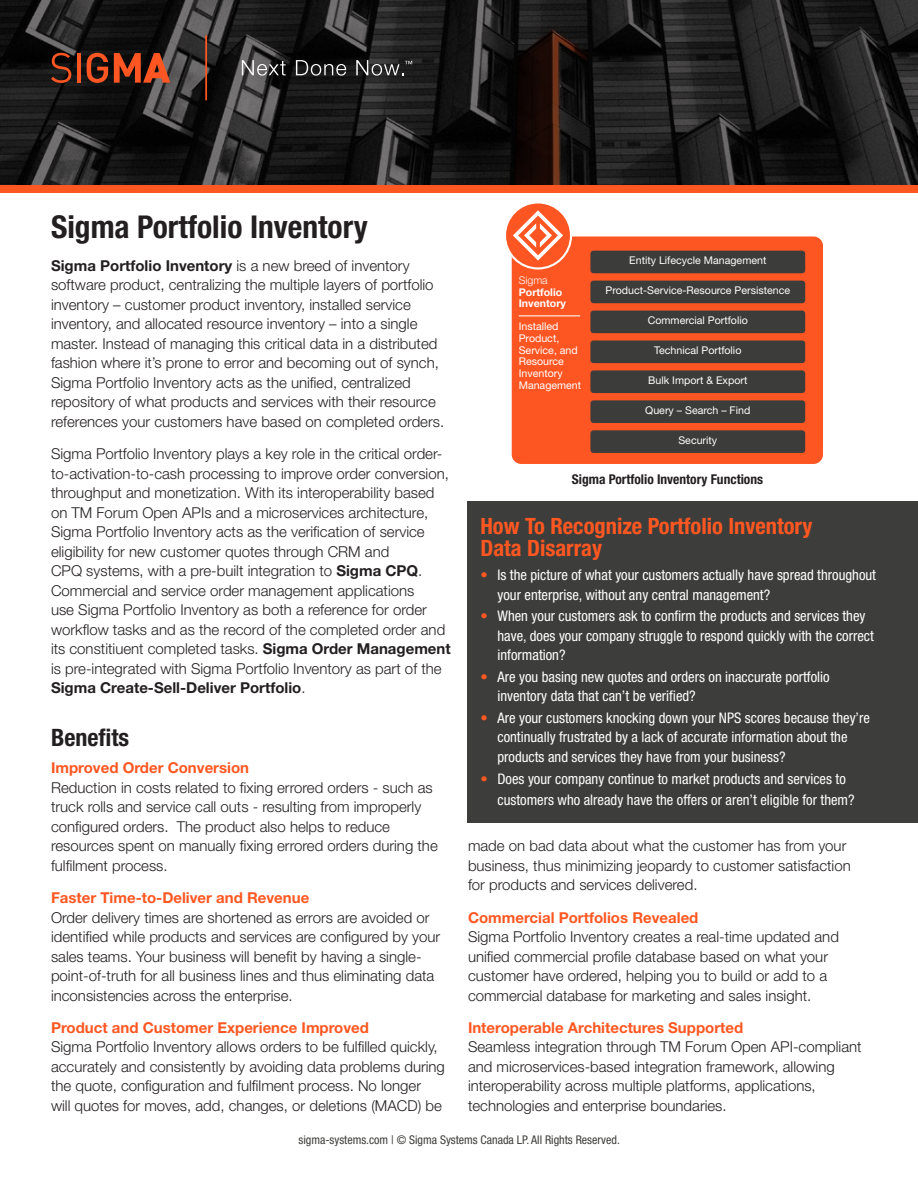
<style>
.page{position:relative;width:918px;height:1188px;background:#fff}
.page>*{position:absolute;margin:0;border:0;box-sizing:border-box;transform-origin:0 0}
.t1{font:700 condensed 31.5px "Helvetica Neue LT Std";color:#231f20}
.t2{font:700 condensed 24px "Helvetica Neue LT Std";color:#231f20}
.t3{font:700 condensed 22.5px/22.5px "Helvetica Neue LT Std";color:#ff5721}
.t4{font:300 15px/19.5px "Helvetica Neue LT Std";color:#231f20}
.t5{font:condensed 14.7px/19.5px "Helvetica Neue LT Std";color:#fff}
.t6{font:700 condensed 13.5px "Helvetica Neue LT Std";color:#231f20}
.t7{font:condensed 12px "Helvetica Neue LT Std";color:#3d3d3b}
.t8{font:10.65px/11.7px "Helvetica Neue LT Std";color:#fff}
.t9{font:700 10.65px/11.7px "Helvetica Neue LT Std";color:#fff}
.s1{font-weight:700}
.s2{font-weight:300}
.s3{font-weight:700;color:#ff5721}
.s4{color:#ff5721}
</style>
<div class="page">
<svg style="left:0;top:0;width:918px;height:185px;background:#1f1e1e"></svg>
<div style="left:467px;top:502px;width:451px;height:321px;background:#3d3d3b"></div>
<div style="left:0;top:185px;width:918px;height:7px;background:#ff5721"></div>
<div style="left:512px;top:236px;width:311px;height:228px;background:#fe5622;border-radius:9px"></div>
<div style="left:590px;top:251px;width:215px;height:22px;background:#3c3c3b;border-radius:3px"></div>
<div style="left:590px;top:281px;width:215px;height:22px;background:#3c3c3b;border-radius:3px"></div>
<div style="left:590px;top:311px;width:215px;height:22px;background:#3c3c3b;border-radius:3px"></div>
<div style="left:590px;top:341px;width:215px;height:22px;background:#3c3c3b;border-radius:3px"></div>
<div style="left:590px;top:370px;width:215px;height:23px;background:#3c3c3b;border-radius:3px"></div>
<div style="left:590px;top:400px;width:215px;height:23px;background:#3c3c3b;border-radius:3px"></div>
<div style="left:590px;top:430px;width:215px;height:23px;background:#3c3c3b;border-radius:3px"></div>
<hr style="left:519px;top:315px;width:61px;height:1px;background:#fff">
<svg style="left:505px;top:202px;width:66px;height:66px"></svg>
<div style="left:504px;top:201px;width:68px;height:69px;border:2px solid #fff;border-radius:50%"></div>
<svg style="left:513px;top:210px;width:50px;height:51px"></svg>
<hr style="left:205px;top:35px;width:2px;height:65px;background:#fe5622">
<svg style="left:242px;top:60px;width:44px;height:16px"></svg>
<svg style="left:296px;top:60px;width:50px;height:16px"></svg>
<svg style="left:51px;top:53px;width:20px;height:30px"></svg>
<hr style="left:77px;top:53px;width:4px;height:30px;background:#fe5622">
<svg style="left:87px;top:53px;width:21px;height:30px"></svg>
<svg style="left:114px;top:53px;width:56px;height:30px;background:#9a3d20"></svg>
<svg style="left:356px;top:60px;width:56px;height:16px"></svg>
<p class="t1" style="left:51px;top:208px;width:318px">Sigma Portfolio Inventory</p>
<p class="t4" style="left:51px;top:255px;width:395px"><span class="s1">Sigma Portfolio Inventory</span> is a new breed of inventory software product, centralizing the multiple layers of portfolio inventory – customer product inventory, installed service inventory, and allocated resource inventory – into a single master. Instead of managing this critical data in a distributed fashion where it’s prone to error and becoming out of synch, Sigma Portfolio Inventory acts as the unified, centralized repository of what products and services with their resource references your customers have based on completed orders.</p>
<p class="t4" style="left:51px;top:444px;width:401px">Sigma Portfolio Inventory plays a key role in the critical order&shy;to-activation-to-cash processing to improve order conversion, throughput and monetization. With its interoperability based on TM Forum Open APIs and a microservices architecture, Sigma Portfolio Inventory acts as the verification of service eligibility for new customer quotes through CRM and<br>CPQ systems, with a pre-built integration to <span class="s1">Sigma CPQ</span>.<br>Commercial and service order management applications<br>use Sigma Portfolio Inventory as both a reference for order workflow tasks and as the record of the completed order and its constitiuent completed tasks. <span class="s1">Sigma Order Management </span>is pre-integrated with Sigma Portfolio Inventory as part of the <span class="s1">Sigma Create-Sell-Deliver Portfolio</span>.</p>
<p class="t8" style="left:629px;top:255px;width:139px">Entity Lifecycle Management</p>
<p class="t8" style="left:605px;top:285px;width:186px">Product-Service-Resource Persistence</p>
<p class="t8" style="left:648px;top:314px;width:102px">Commercial Portfolio</p>
<p class="t8" style="left:654px;top:344px;width:89px">Technical Portfolio</p>
<p class="t8" style="left:648px;top:374px;width:101px">Bulk Import &amp; Export</p>
<p class="t8" style="left:645px;top:404px;width:106px">Query – Search – Find</p>
<p class="t8" style="left:678px;top:434px;width:40px">Security</p>
<p class="t6" style="left:572px;top:471px;width:193px">Sigma Portfolio Inventory Functions</p>
<p class="t9" style="left:519px;top:274px;width:49px"><span class="s2">Sigma<br></span>Portfolio<br>Inventory</p>
<p class="t8" style="left:519px;top:320px;width:64px">Installed<br>Product,<br>Service, and<br>Resource<br>Inventory<br>Management</p>
<p class="t3" style="left:480px;top:514px;width:333px">How To Recognize Portfolio Inventory<br>Data Disarray</p>
<p class="t5" style="left:497px;top:565px;width:380px;text-indent:-17px"><span class="s3">•</span> Is the picture of what your customers actually have spread throughout your enterprise, without any central management?</p>
<p class="t5" style="left:497px;top:606px;width:378px;text-indent:-17px"><span class="s4">•</span> When your customers ask to confirm the products and services they have, does your company struggle to respond quickly with the correct information?</p>
<p class="t5" style="left:497px;top:667px;width:334px;text-indent:-17px"><span class="s4">•</span> Are you basing new quotes and orders on inaccurate portfolio inventory data that can’t be verified?</p>
<p class="t5" style="left:497px;top:708px;width:374px;text-indent:-17px"><span class="s4">•</span> Are your customers knocking down your NPS scores because they’re continually frustrated by a lack of accurate information about the products and services they have from your business?</p>
<p class="t5" style="left:497px;top:768px;width:359px;line-height:21px;text-indent:-17px"><span class="s4">•</span> Does your company continue to market products and services to customers who already have the offers or aren’t eligible for them?</p>
<p class="t2" style="left:51px;top:723px;width:80px">Benefits</p>
<p class="t4" style="left:51px;top:758px;width:388px"><span class="s3">Improved Order Conversion<br></span>Reduction in costs related to fixing errored orders - such as truck rolls and service call outs - resulting from improperly configured orders. The product also helps to reduce resources spent on manually fixing errored orders during the fulfilment process.</p>
<p class="t4" style="left:51px;top:888px;width:391px"><span class="s3">Faster Time-to-Deliver and Revenue<br></span>Order delivery times are shortened as errors are avoided or identified while products and services are configured by your sales teams. Your business will benefit by having a single&shy;point-of-truth for all business lines and thus eliminating data inconsistencies across the enterprise.</p>
<p class="t4" style="left:51px;top:1017px;width:395px"><span class="s3">Product and Customer Experience Improved<br></span>Sigma Portfolio Inventory allows orders to be fulfilled quickly, accurately and consistently by avoiding data problems during the quote, configuration and fulfilment process. No longer<br>will quotes for moves, add, changes, or deletions (MACD) be</p>
<p class="t4" style="left:468px;top:836px;width:384px">made on bad data about what the customer has from your business, thus minimizing jeopardy to customer satisfaction for products and services delivered.</p>
<p class="t4" style="left:468px;top:907px;width:372px"><span class="s3">Commercial Portfolios Revealed<br></span>Sigma Portfolio Inventory creates a real-time updated and unified commercial profile database based on what your customer have ordered, helping you to build or add to a commercial database for marketing and sales insight.</p>
<p class="t4" style="left:468px;top:1017px;width:395px"><span class="s3">Interoperable Architectures Supported<br></span>Seamless integration through TM Forum Open API-compliant and microservices-based integration framework, allowing interoperability across multiple platforms, applications, technologies and enterprise boundaries.</p>
<p class="t7" style="left:299px;top:1133px;width:323px">sigma-systems.com | © Sigma Systems Canada LP. All Rights Reserved.</p>
</div>
